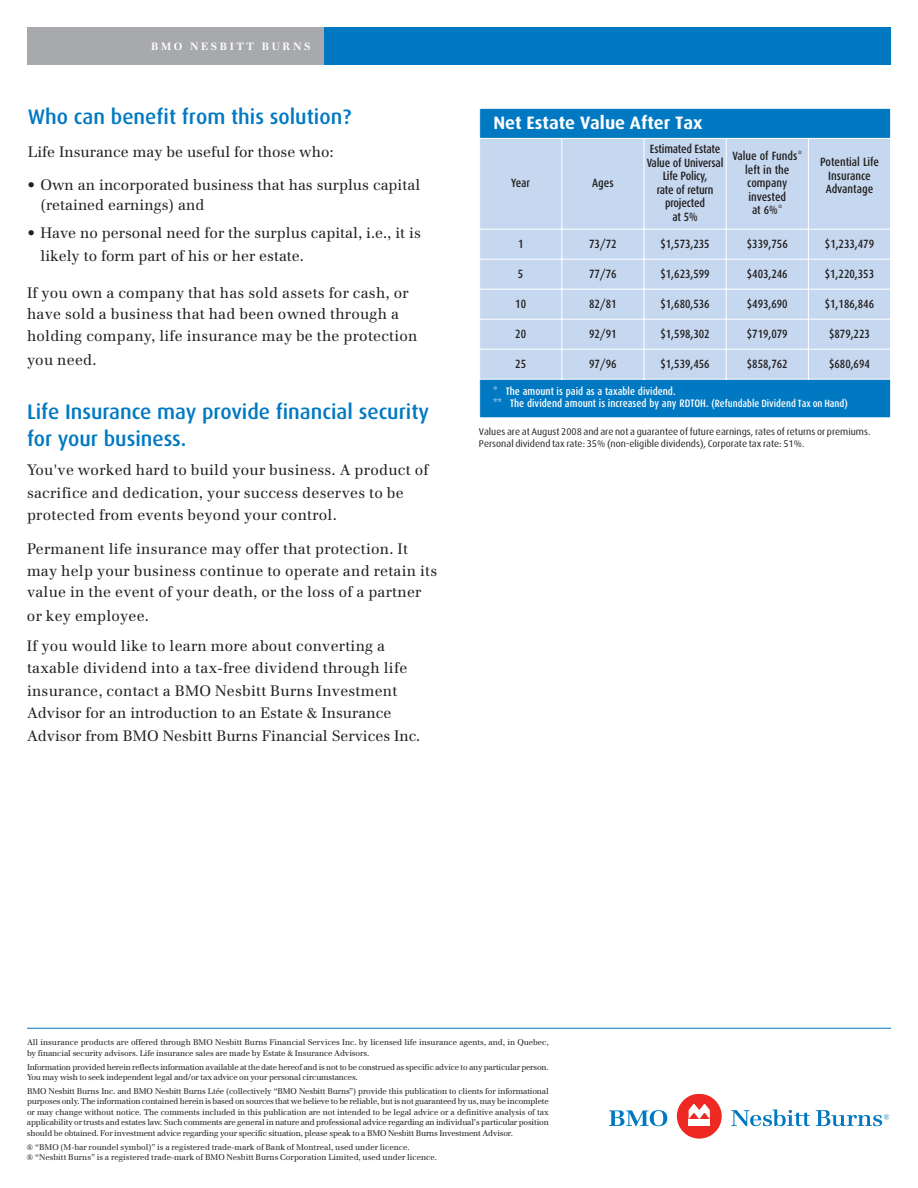
<style>
.page{position:relative;width:918px;height:1188px;background:#fff}
.page>*{position:absolute;margin:0;border:0;box-sizing:border-box;transform-origin:0 0}
.t1{font:500 21px/27px "Dax";color:#0079c2}
.t2{font:700 18px "Dax";color:#fff}
.t3{font:15px/22.5px "Emona";letter-spacing:.015em;color:#231f20}
.t4{font:500 12px/13.5px "Dax Condensed";color:#231f20;text-align:center}
.t5{font:500 12px/13.5px "Dax Condensed";letter-spacing:-.02em;color:#231f20;text-align:center}
.t6{font:500 10.8px/12px "Dax Condensed";color:#fff}
.t7{font:700 10.5px "Emona";letter-spacing:.25em;color:#fff}
.t8{font:9.75px/11.7px "Dax";color:#231f20}
.t9{font:8.25px/10.6px "Emona";letter-spacing:-.01em;color:#231f20}
.s1{font-size:10.5px}
</style>
<div class="page">
<hr style="left:27px;top:1028px;width:864px;height:1px;background:#0079c2">
<div style="left:479px;top:108px;width:412px;height:30px;background:#0079c2"></div>
<div style="left:479px;top:138px;width:83px;height:91px;background:#c6d8ef"></div>
<div style="left:562px;top:138px;width:82px;height:91px;background:#c6d8ef"></div>
<div style="left:644px;top:138px;width:82px;height:91px;background:#c6d8ef"></div>
<div style="left:726px;top:138px;width:82px;height:91px;background:#c6d8ef"></div>
<div style="left:808px;top:138px;width:83px;height:91px;background:#c6d8ef"></div>
<div style="left:479px;top:229px;width:83px;height:30px;background:#c6d8ef"></div>
<div style="left:562px;top:229px;width:82px;height:30px;background:#c6d8ef"></div>
<div style="left:644px;top:229px;width:82px;height:30px;background:#c6d8ef"></div>
<div style="left:726px;top:229px;width:82px;height:30px;background:#c6d8ef"></div>
<div style="left:808px;top:229px;width:83px;height:30px;background:#c6d8ef"></div>
<div style="left:479px;top:259px;width:83px;height:30px;background:#c6d8ef"></div>
<div style="left:562px;top:259px;width:82px;height:30px;background:#c6d8ef"></div>
<div style="left:644px;top:259px;width:82px;height:30px;background:#c6d8ef"></div>
<div style="left:726px;top:259px;width:82px;height:30px;background:#c6d8ef"></div>
<div style="left:808px;top:259px;width:83px;height:30px;background:#c6d8ef"></div>
<div style="left:479px;top:289px;width:83px;height:30px;background:#c6d8ef"></div>
<div style="left:562px;top:289px;width:82px;height:30px;background:#c6d8ef"></div>
<div style="left:644px;top:289px;width:82px;height:30px;background:#c6d8ef"></div>
<div style="left:726px;top:289px;width:82px;height:30px;background:#c6d8ef"></div>
<div style="left:808px;top:289px;width:83px;height:30px;background:#c6d8ef"></div>
<div style="left:479px;top:319px;width:83px;height:30px;background:#c6d8ef"></div>
<div style="left:562px;top:319px;width:82px;height:30px;background:#c6d8ef"></div>
<div style="left:644px;top:319px;width:82px;height:30px;background:#c6d8ef"></div>
<div style="left:726px;top:319px;width:82px;height:30px;background:#c6d8ef"></div>
<div style="left:808px;top:319px;width:83px;height:30px;background:#c6d8ef"></div>
<div style="left:479px;top:349px;width:83px;height:30px;background:#c6d8ef"></div>
<div style="left:562px;top:349px;width:82px;height:30px;background:#c6d8ef"></div>
<div style="left:644px;top:349px;width:82px;height:30px;background:#c6d8ef"></div>
<div style="left:726px;top:349px;width:82px;height:30px;background:#c6d8ef"></div>
<div style="left:808px;top:349px;width:83px;height:30px;background:#c6d8ef"></div>
<div style="left:479px;top:379px;width:412px;height:39px;background:#0079c2"></div>
<hr style="left:479px;top:108px;width:1px;height:310px;background:#fff">
<hr style="left:561px;top:138px;width:1px;height:242px;background:#fff">
<hr style="left:644px;top:138px;width:1px;height:242px;background:#fff">
<hr style="left:726px;top:138px;width:1px;height:242px;background:#fff">
<hr style="left:808px;top:138px;width:1px;height:242px;background:#fff">
<hr style="left:890px;top:108px;width:1px;height:310px;background:#fff">
<hr style="left:479px;top:108px;width:412px;height:1px;background:#fff">
<hr style="left:479px;top:138px;width:412px;height:1px;background:#fff">
<hr style="left:479px;top:229px;width:412px;height:1px;background:#fff">
<hr style="left:479px;top:259px;width:412px;height:1px;background:#fff">
<hr style="left:479px;top:289px;width:412px;height:1px;background:#fff">
<hr style="left:479px;top:319px;width:412px;height:1px;background:#fff">
<hr style="left:479px;top:349px;width:412px;height:1px;background:#fff">
<hr style="left:479px;top:379px;width:412px;height:1px;background:#fff">
<hr style="left:479px;top:417px;width:412px;height:1px;background:#fff">
<div style="left:27px;top:27px;width:297px;height:38px;background:#a8a9ad"></div>
<div style="left:324px;top:27px;width:567px;height:38px;background:#0079c2"></div>
<div style="left:677px;top:1094px;width:45px;height:45px;background:#ee2823;border-radius:50%"></div>
<div style="left:689px;top:1119px;width:21px;height:7px;background:#fff"></div>
<svg style="left:689px;top:1104px;width:21px;height:15px"></svg>
<svg style="left:609px;top:1110px;width:58px;height:16px"></svg>
<svg style="left:731px;top:1109px;width:79px;height:17px"></svg>
<svg style="left:816px;top:1110px;width:73px;height:16px"></svg>
<p class="t7" style="left:151px;top:40px;width:161px">BMO NESBITT BURNS</p>
<h1 class="t1" style="left:28px;top:104px;width:325px">Who can benefit from this solution?</h1>
<h3 class="t3" style="left:28px;top:141px;width:307px">Life Insurance may be useful for those who:</h3>
<h3 class="t3" style="left:40px;top:176px;width:381px;line-height:19.2px;text-indent:-14px">• Own an incorporated business that has surplus capital (retained earnings) and</h3>
<h3 class="t3" style="left:40px;top:222px;width:382px;text-indent:-14px">• Have no personal need for the surplus capital, i.e., it is likely to form part of his or her estate.</h3>
<h3 class="t3" style="left:27px;top:282px;width:392px;line-height:21.1px">If you own a company that has sold assets for cash, or have sold a business that had been owned through a holding company, life insurance may be the protection</h3>
<h3 class="t3" style="left:27px;top:349px;width:71px">you need.</h3>
<h1 class="t1" style="left:27px;top:400px;width:404px">Life Insurance may provide financial security for your business.</h1>
<h3 class="t3" style="left:27px;top:459px;width:403px">You've worked hard to build your business. A product of sacrifice and dedication, your success deserves to be protected from events beyond your control.</h3>
<h3 class="t3" style="left:27px;top:539px;width:412px;line-height:21.1px">Permanent life insurance may offer that protection. It may help your business continue to operate and retain its value in the event of your death, or the loss of a partner</h3>
<h3 class="t3" style="left:27px;top:601px;width:360px;line-height:29.4px">or key employee.<br>If you would like to learn more about converting a</h3>
<h3 class="t3" style="left:27px;top:657px;width:395px">taxable dividend into a tax-free dividend through life insurance, contact a BMO Nesbitt Burns Investment Advisor for an introduction to an Estate &amp; Insurance Advisor from BMO Nesbitt Burns Financial Services Inc.</h3>
<h2 class="t2" style="left:494px;top:115px;width:211px">Net Estate Value After Tax</h2>
<h3 class="t4" style="left:511px;top:177px;width:20px">Year</h3>
<h3 class="t4" style="left:592px;top:177px;width:23px">Ages</h3>
<h3 class="t5" style="left:647px;top:143px;width:78px">Estimated Estate<br>Value of Universal<br>Life Policy,<br>rate of return projected<br>at 5%</h3>
<h3 class="t4" style="left:732px;top:150px;width:71px">Value of Funds* left in the company invested<br>at 6%*</h3>
<h3 class="t4" style="left:820px;top:156px;width:60px">Potential Life<br>Insurance<br>Advantage</h3>
<h3 class="t4" style="left:518px;top:237px;width:7px">1</h3>
<h3 class="t4" style="left:589px;top:237px;width:29px">73/72</h3>
<h3 class="t4" style="left:661px;top:237px;width:51px">$1,573,235</h3>
<h3 class="t4" style="left:747px;top:237px;width:42px">$339,756</h3>
<h3 class="t4" style="left:825px;top:237px;width:51px">$1,233,479</h3>
<h3 class="t4" style="left:518px;top:267px;width:7px">5</h3>
<h3 class="t4" style="left:589px;top:267px;width:29px">77/76</h3>
<h3 class="t4" style="left:660px;top:267px;width:51px">$1,623,599</h3>
<h3 class="t4" style="left:747px;top:267px;width:42px">$403,246</h3>
<h3 class="t4" style="left:825px;top:267px;width:51px">$1,220,353</h3>
<h3 class="t4" style="left:515px;top:297px;width:12px">10</h3>
<h3 class="t4" style="left:589px;top:297px;width:29px">82/81</h3>
<h3 class="t4" style="left:660px;top:297px;width:51px">$1,680,536</h3>
<h3 class="t4" style="left:747px;top:297px;width:42px">$493,690</h3>
<h3 class="t4" style="left:825px;top:297px;width:51px">$1,186,846</h3>
<h3 class="t4" style="left:515px;top:327px;width:12px">20</h3>
<h3 class="t4" style="left:589px;top:327px;width:29px">92/91</h3>
<h3 class="t4" style="left:660px;top:327px;width:51px">$1,598,302</h3>
<h3 class="t4" style="left:747px;top:327px;width:42px">$719,079</h3>
<h3 class="t4" style="left:829px;top:327px;width:42px">$879,223</h3>
<h3 class="t4" style="left:515px;top:358px;width:12px">25</h3>
<h3 class="t4" style="left:589px;top:358px;width:29px">97/96</h3>
<h3 class="t4" style="left:660px;top:358px;width:51px">$1,539,456</h3>
<h3 class="t4" style="left:747px;top:358px;width:42px">$858,762</h3>
<h3 class="t4" style="left:829px;top:358px;width:42px">$680,694</h3>
<h3 class="t6" style="left:493px;top:386px;width:356px">* The amount is paid as a taxable dividend.<br>** The dividend amount is increased by any RDTOH. <span class="s1">(Refundable Dividend Tax on Hand)</span></h3>
<p class="t8" style="left:479px;top:426px;width:393px">Values are at August 2008 and are not a guarantee of future earnings, rates of returns or premiums.<br>Personal dividend tax rate: 35% (non-eligible dividends), Corporate tax rate: 51%.</p>
<p class="t9" style="left:27px;top:1037px;width:523px">All insurance products are offered through BMO Nesbitt Burns Financial Services Inc. by licensed life insurance agents, and, in Quebec, by financial security advisors. Life insurance sales are made by Estate &amp; Insurance Advisors.</p>
<p class="t9" style="left:27px;top:1061px;width:523px">Information provided herein reflects information available at the date hereof and is not to be construed as specific advice to any particular person.<br>You may wish to seek independent legal and/or tax advice on your personal circumstances.</p>
<p class="t9" style="left:27px;top:1085px;width:523px;text-align:justify">BMO Nesbitt Burns Inc. and BMO Nesbitt Burns Ltée (collectively “BMO Nesbitt Burns”) provide this publication to clients for informational purposes only. The information contained herein is based on sources that we believe to be reliable, but is not guaranteed by us, may be incomplete or may change without notice. The comments included in this publication are not intended to be legal advice or a definitive analysis of tax applicability or trusts and estates law. Such comments are general in nature and professional advice regarding an individual’s particular position should be obtained. For investment advice regarding your specific situation, please speak to a BMO Nesbitt Burns Investment Advisor.</p>
<p class="t9" style="left:27px;top:1142px;width:412px">® “BMO (M-bar roundel symbol)” is a registered trade-mark of Bank of Montreal, used under licence.<br>® “Nesbitt Burns” is a registered trade-mark of BMO Nesbitt Burns Corporation Limited, used under licence.</p>
</div>
